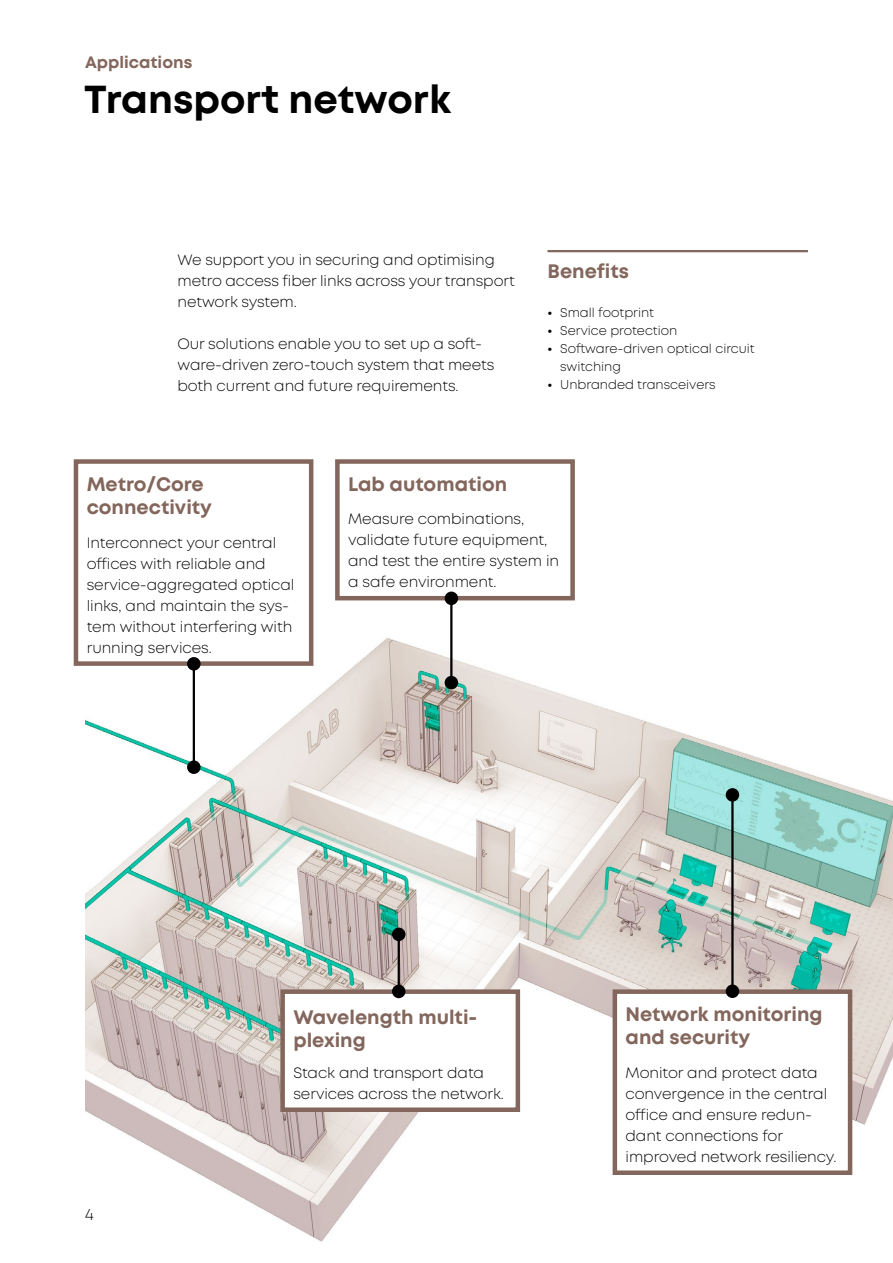
<style>
.page{position:relative;width:893px;height:1263px;background:#fff}
.page>*{position:absolute;margin:0;border:0;box-sizing:border-box;transform-origin:0 0}
.t1{font:700 39px "Mont";color:#000}
.t2{font:700 19.5px/23.4px "Mont";color:#83665c}
.t3{font:700 16.5px "Mont";color:#83665c}
.t4{font:300 16.5px "Mont";color:#000}
.t5{font:300 15px/21px "Mont";letter-spacing:-.005em;color:#000}
.t6{font:300 12.75px/18px "Mont";color:#000}
.s1{font-weight:700}
</style>
<div class="page">
<img style="left:85px;top:627px;width:808px;height:615px">
<div style="left:283px;top:992px;width:235px;height:118px;background:#fff"></div>
<div style="left:280px;top:989px;width:240px;height:123px;border:4px solid #83665c"></div>
<div style="left:615px;top:992px;width:235px;height:181px;background:#fff"></div>
<div style="left:613px;top:989px;width:239px;height:186px;border:4px solid #83665c"></div>
<div style="left:76px;top:461px;width:235px;height:203px;background:#fff"></div>
<div style="left:74px;top:459px;width:239px;height:207px;border:4px solid #83665c"></div>
<div style="left:335px;top:459px;width:240px;height:141px;border:4px solid #83665c"></div>
<hr style="left:193px;top:664px;width:2px;height:103px;background:#000">
<div style="left:187px;top:760px;width:14px;height:14px;background:#000;border-radius:50%"></div>
<div style="left:187px;top:657px;width:14px;height:13px;background:#000;border-radius:50%"></div>
<hr style="left:450px;top:598px;width:2px;height:85px;background:#000">
<div style="left:445px;top:676px;width:13px;height:13px;background:#000;border-radius:50%"></div>
<div style="left:445px;top:592px;width:13px;height:13px;background:#000;border-radius:50%"></div>
<hr style="left:731px;top:795px;width:3px;height:196px;background:#000">
<div style="left:726px;top:984px;width:13px;height:14px;background:#000;border-radius:50%"></div>
<div style="left:726px;top:788px;width:13px;height:14px;background:#000;border-radius:50%"></div>
<hr style="left:398px;top:934px;width:2px;height:57px;background:#000">
<div style="left:392px;top:985px;width:13px;height:13px;background:#000;border-radius:50%"></div>
<div style="left:392px;top:927px;width:13px;height:14px;background:#000;border-radius:50%"></div>
<hr style="left:547px;top:250px;width:261px;height:2px;background:#83665c">
<p class="t3" style="left:85px;top:52px;width:109px">Applications</p>
<h1 class="t1" style="left:84px;top:74px;width:368px">Transport network</h1>
<p class="t5" style="left:178px;top:249px;width:339px">We support you in securing and optimising metro access fiber links across your transport network system.</p>
<p class="t5" style="left:178px;top:333px;width:318px">Our solutions enable you to set up a soft&shy;ware-driven zero-touch system that meets both current and future requirements.</p>
<h2 class="t2" style="left:547px;top:259px;width:83px">Benefits</h2>
<p class="t6" style="left:547px;top:303px;width:108px"><span class="s1">•</span> Small footprint</p>
<p class="t6" style="left:547px;top:321px;width:131px"><span class="s1">•</span> Service protection</p>
<p class="t6" style="left:560px;top:339px;width:196px;text-indent:-13px"><span class="s1">•</span> Software-driven optical circuit switching</p>
<p class="t6" style="left:547px;top:375px;width:170px"><span class="s1">•</span> Unbranded transceivers</p>
<h2 class="t2" style="left:87px;top:472px;width:127px">Metro/Core connectivity</h2>
<p class="t5" style="left:87px;top:532px;width:209px">Interconnect your central offices with reliable and service-aggregated optical links, and maintain the sys&shy;tem without interfering with running services.</p>
<h2 class="t2" style="left:348px;top:472px;width:161px">Lab automation</h2>
<p class="t5" style="left:348px;top:509px;width:212px">Measure combinations, validate future equipment, and test the entire system in a safe environment.</p>
<p class="t4" style="left:85px;top:1204px;width:10px">4</p>
<h2 class="t2" style="left:293px;top:1005px;width:185px">Wavelength multi&shy;plexing</h2>
<p class="t5" style="left:293px;top:1062px;width:212px">Stack and transport data services across the network.</p>
<h2 class="t2" style="left:626px;top:1002px;width:199px">Network monitoring and security</h2>
<p class="t5" style="left:626px;top:1062px;width:212px">Monitor and protect data convergence in the central office and ensure redun&shy;dant connections for improved network resiliency.</p>
</div>
